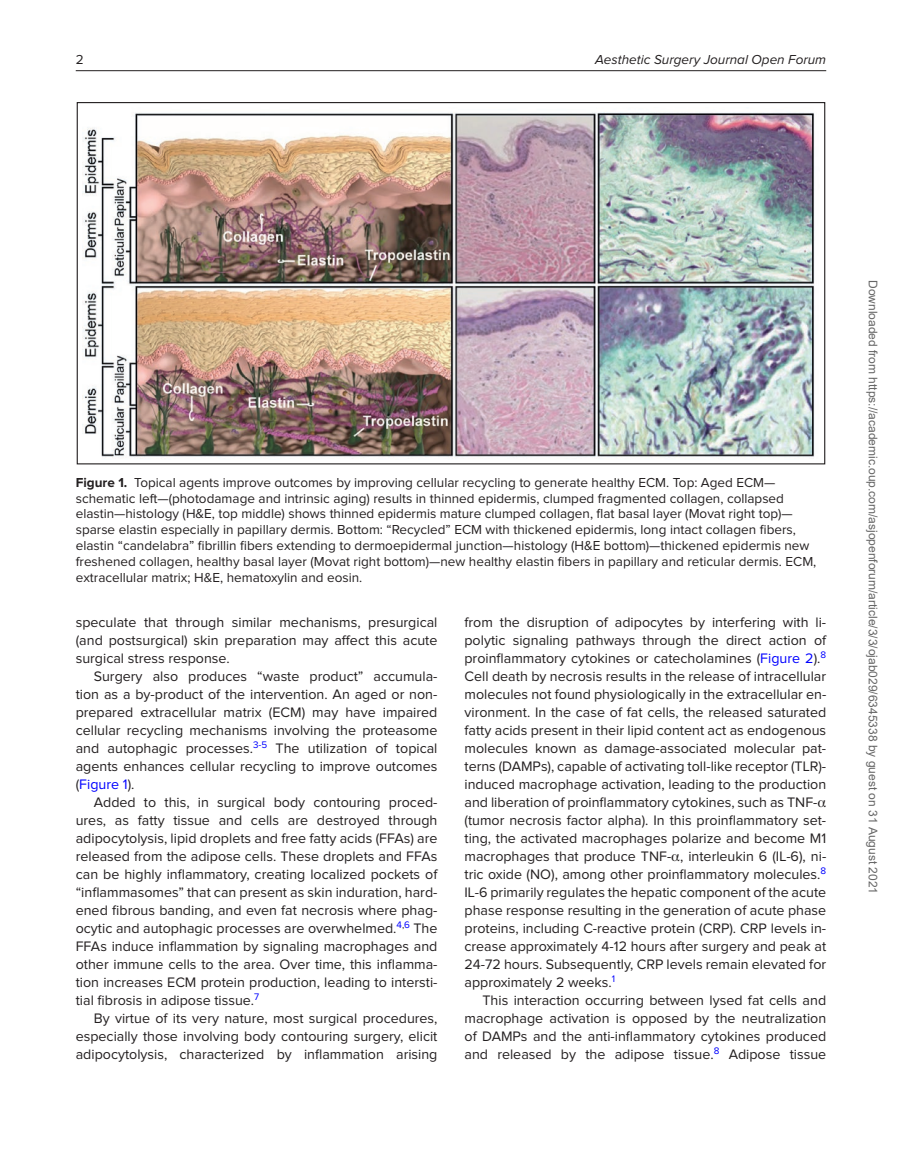
<style>
.page{position:relative;width:902px;height:1174px;background:#fff}
.page>*{position:absolute;margin:0;border:0;box-sizing:border-box;transform-origin:0 0}
.t1{font:14.25px/18px "Proxima Nova";color:#231f20;text-align:justify}
.t2{font:13.5px/15.8px "Proxima Nova";color:#231f20}
.t3{font:italic 13.5px "Proxima Nova";color:#231f20}
.t4{font:12px "Arial";color:#666}
.s1{font-weight:700}
.s2{color:#00f}
.s3{font-family:"Gandhari Unicode"}
</style>
<div class="page">
<hr style="left:76px;top:70px;width:750px;height:1px;background:#231f20">
<img style="left:82px;top:112px;width:733px;height:347px">
<p class="t2" style="left:76px;top:52px;width:9px">2</p>
<p class="t3" style="left:595px;top:54px;width:233px">Aesthetic Surgery Journal Open Forum</p>
<p class="t2" style="left:76px;top:475px;width:742px"><span class="s1">Figure 1.</span> Topical agents improve outcomes by improving cellular recycling to generate healthy ECM. Top: Aged ECM— schematic left—(photodamage and intrinsic aging) results in thinned epidermis, clumped fragmented collagen, collapsed elastin—histology (H&amp;E, top middle) shows thinned epidermis mature clumped collagen, flat basal layer (Movat right top)— sparse elastin especially in papillary dermis. Bottom: “Recycled” ECM with thickened epidermis, long intact collagen fibers, elastin “candelabra” fibrillin fibers extending to dermoepidermal junction—histology (H&amp;E bottom)—thickened epidermis new freshened collagen, healthy basal layer (Movat right bottom)—new healthy elastin fibers in papillary and reticular dermis. ECM, extracellular matrix; H&amp;E, hematoxylin and eosin.</p>
<p class="t1" style="left:76px;top:614px;width:363px">speculate that through similar mechanisms, presurgical (and postsurgical) skin preparation may affect this acute surgical stress response.</p>
<p class="t1" style="left:76px;top:668px;width:363px;text-indent:18px">Surgery also produces “waste product” accumula&shy;tion as a by-product of the intervention. An aged or non&shy;prepared extracellular matrix (ECM) may have impaired cellular recycling mechanisms involving the proteasome and autophagic processes.<sup>3-5</sup> The utilization of topical agents enhances cellular recycling to improve outcomes (<span class="s2">Figure 1</span>).</p>
<p class="t1" style="left:76px;top:794px;width:363px;text-indent:18px">Added to this, in surgical body contouring proced&shy;ures, as fatty tissue and cells are destroyed through adipocytolysis, lipid droplets and free fatty acids (FFAs) are released from the adipose cells. These droplets and FFAs can be highly inflammatory, creating localized pockets of “inflammasomes” that can present as skin induration, hard&shy;ened fibrous banding, and even fat necrosis where phag&shy;ocytic and autophagic processes are overwhelmed.<sup>4</sup><sup>,</sup><sup>6</sup> The FFAs induce inflammation by signaling macrophages and other immune cells to the area. Over time, this inflamma&shy;tion increases ECM protein production, leading to intersti&shy;tial fibrosis in adipose tissue.<sup>7</sup></p>
<p class="t1" style="left:76px;top:1010px;width:363px;text-indent:18px">By virtue of its very nature, most surgical procedures, especially those involving body contouring surgery, elicit adipocytolysis, characterized by inflammation arising</p>
<p class="t1" style="left:464px;top:614px;width:363px">from the disruption of adipocytes by interfering with li&shy;polytic signaling pathways through the direct action of proinflammatory cytokines or catecholamines (<span class="s2">Figure 2</span>).<sup>8<br></sup>Cell death by necrosis results in the release of intracellular molecules not found physiologically in the extracellular en&shy;vironment. In the case of fat cells, the released saturated fatty acids present in their lipid content act as endogenous molecules known as damage-associated molecular pat&shy;terns (DAMPs), capable of activating toll-like receptor (TLR)- induced macrophage activation, leading to the production and liberation of proinflammatory cytokines, such as TNF-<span class="s3">α </span>(tumor necrosis factor alpha). In this proinflammatory set&shy;ting, the activated macrophages polarize and become M1 macrophages that produce TNF-<span class="s3">α</span>, interleukin 6 (IL-6), ni&shy;tric oxide (NO), among other proinflammatory molecules.<sup>8<br></sup>IL-6 primarily regulates the hepatic component of the acute phase response resulting in the generation of acute phase proteins, including C-reactive protein (CRP). CRP levels in&shy;crease approximately 4-12 hours after surgery and peak at 24-72 hours. Subsequently, CRP levels remain elevated for approximately 2 weeks.<sup>1</sup></p>
<p class="t1" style="left:464px;top:992px;width:363px;text-indent:18px">This interaction occurring between lysed fat cells and macrophage activation is opposed by the neutralization of DAMPs and the anti-inflammatory cytokines produced and released by the adipose tissue.<sup>8</sup> Adipose tissue</p>
<p class="t4" style="left:877px;top:280px;width:616px;rotate:90deg">Downloaded from https://academic.oup.com/asjopenforum/article/3/3/ojab029/6345338 by guest on 31 August 2021</p>
</div>
